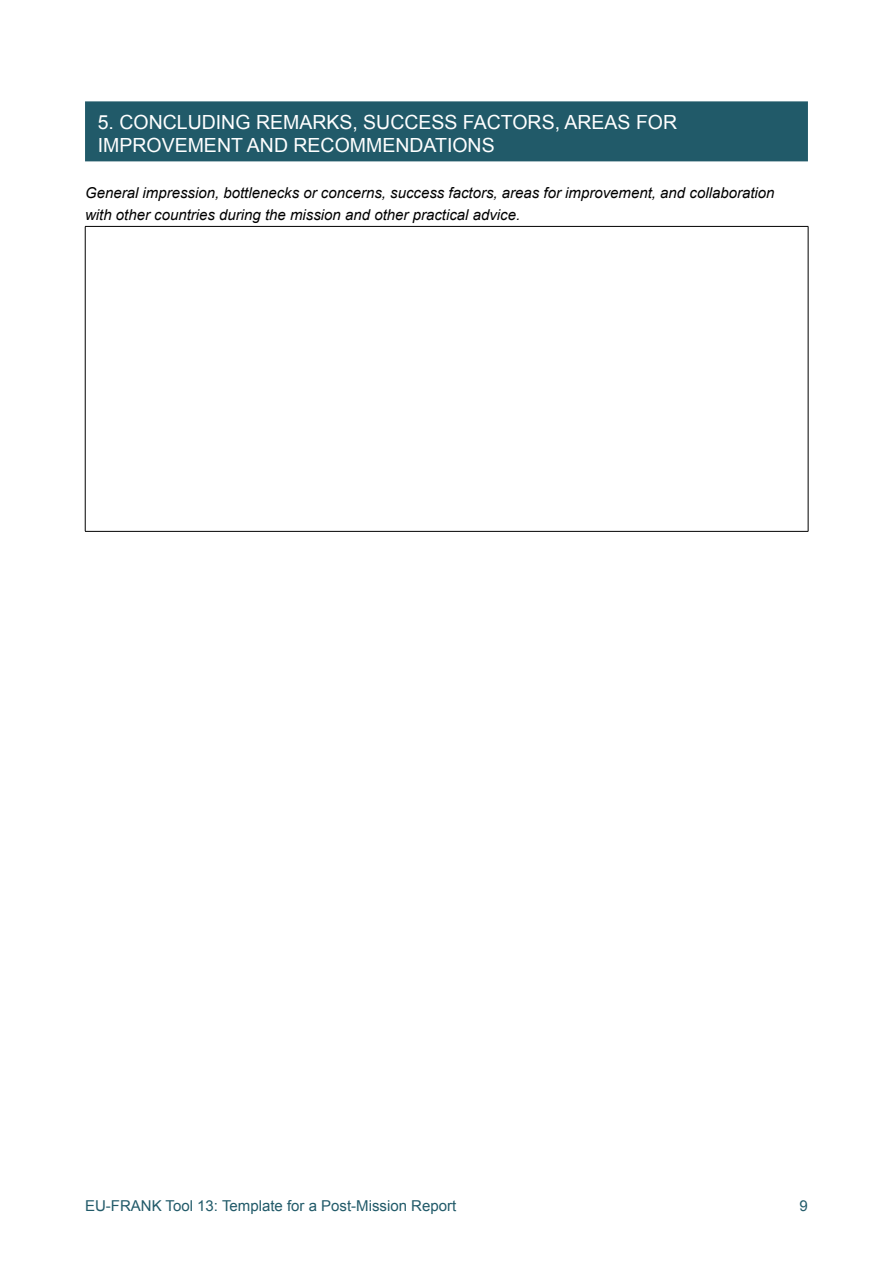
<style>
.page{position:relative;width:893px;height:1263px;background:#fff}
.page>*{position:absolute;margin:0;border:0;box-sizing:border-box;transform-origin:0 0}
.t1{font:19.5px/23.4px "Arial";color:#fff}
.t2{font:italic 15px/22.2px "Arial";color:#000}
.t3{font:15px "Arial";color:#215a69}
</style>
<div class="page">
<div style="left:85px;top:101px;width:723px;height:60px;background:#215a69"></div>
<hr style="left:85px;top:226px;width:723px;height:1px;background:#000">
<hr style="left:85px;top:227px;width:1px;height:304px;background:#000">
<hr style="left:808px;top:227px;width:1px;height:304px;background:#000">
<hr style="left:85px;top:531px;width:723px;height:1px;background:#000">
<h1 class="t1" style="left:98px;top:111px;width:581px">5. CONCLUDING REMARKS, SUCCESS FACTORS, AREAS FOR<br>IMPROVEMENT AND RECOMMENDATIONS</h1>
<p class="t2" style="left:85px;top:182px;width:691px">General impression, bottlenecks or concerns, success factors, areas for improvement, and collaboration with other countries during the mission and other practical advice.</p>
<p class="t3" style="left:85px;top:1196px;width:373px">EU-FRANK Tool 13: Template for a Post-Mission Report</p>
<p class="t3" style="left:800px;top:1196px;width:10px">9</p>
</div>
